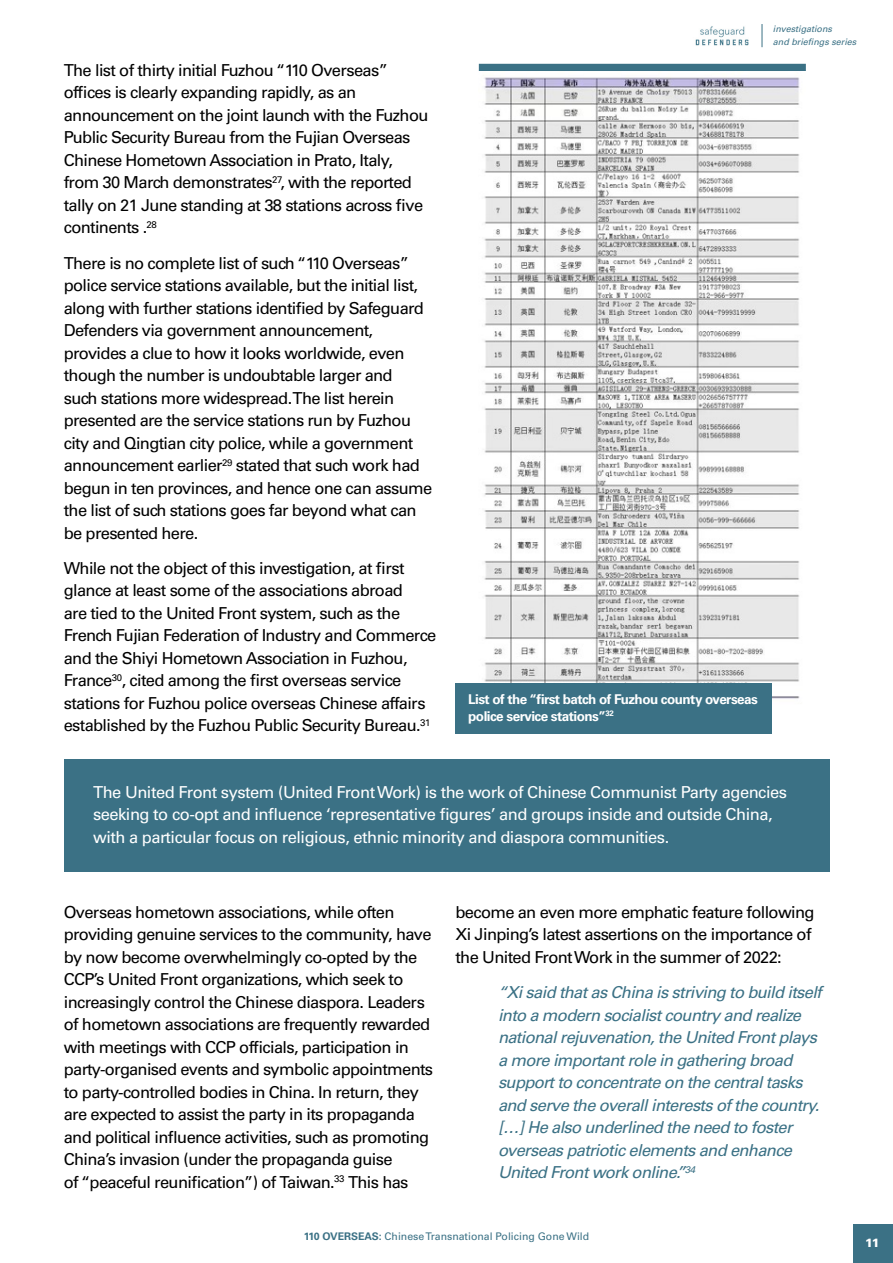
<style>
.page{position:relative;width:893px;height:1263px;background:#fff}
.page>*{position:absolute;margin:0;border:0;box-sizing:border-box;transform-origin:0 0}
.t1{font:16.5px/22.5px "Univers LT Std";letter-spacing:-.04em;color:#000}
.t2{font:italic 16.5px/22.5px "Univers LT Std";letter-spacing:-.04em;color:#3b7185}
.t3{font:16.5px/22.5px "Univers LT Std";letter-spacing:-.03em;color:#fff}
.t4{font:700 13.5px/16.5px "Univers LT Std";letter-spacing:-.04em;color:#fff}
.t5{font:900 12px "Univers LT Std";color:#fff}
.t6{font:10.5px "Univers LT Std";color:#3b7185}
.t7{font:italic 9px/13.5px "Univers LT Std";color:#3b7185}
.s1{font-weight:700}
</style>
<div class="page">
<div style="left:854px;top:1225px;width:39px;height:38px;background:#3b7185"></div>
<img style="left:695px;top:26px;width:54px;height:20px">
<svg style="left:762px;top:24px;width:1px;height:23px"></svg>
<div style="left:479px;top:64px;width:327px;height:7px;background:#3b7185"></div>
<img style="left:479px;top:77px;width:321px;height:622px">
<div style="left:455px;top:684px;width:317px;height:50px;background:#3b7185"></div>
<div style="left:64px;top:759px;width:766px;height:113px;background:#3b7185"></div>
<p class="t1" style="left:64px;top:59px;width:366px">The list of thirty initial Fuzhou “110 Overseas” offices is clearly expanding rapidly, as an announcement on the joint launch with the Fuzhou Public Security Bureau from the Fujian Overseas Chinese Hometown Association in Prato, Italy, from 30 March demonstrates<sup>27</sup>, with the reported tally on 21 June standing at 38 stations across five continents .<sup>28</sup></p>
<p class="t1" style="left:64px;top:251px;width:370px">There is no complete list of such “110 Overseas” police service stations available, but the initial list, along with further stations identified by Safeguard Defenders via government announcement, provides a clue to how it looks worldwide, even though the number is undoubtable larger and<br>such stations more widespread. The list herein presented are the service stations run by Fuzhou city and Qingtian city police, while a government announcement earlier<sup>29</sup> stated that such work had begun in ten provinces, and hence one can assume the list of such stations goes far beyond what can be presented here.</p>
<p class="t1" style="left:64px;top:557px;width:374px">While not the object of this investigation, at first glance at least some of the associations abroad<br>are tied to the United Front system, such as the French Fujian Federation of Industry and Commerce and the Shiyi Hometown Association in Fuzhou, France<sup>30</sup>, cited among the first overseas service stations for Fuzhou police overseas Chinese affairs established by the Fuzhou Public Security Bureau.<sup>31</sup></p>
<p class="t7" style="left:773px;top:22px;width:85px">investigations<br>and briefings series</p>
<p class="t4" style="left:468px;top:691px;width:291px">List of the “first batch of Fuzhou county overseas police service stations”<sup>32</sup></p>
<p class="t3" style="left:93px;top:780px;width:695px">The United Front system (United Front Work) is the work of Chinese Communist Party agencies seeking to co-opt and influence ‘representative figures’ and groups inside and outside China, with a particular focus on religious, ethnic minority and diaspora communities.</p>
<p class="t1" style="left:64px;top:901px;width:371px">Overseas hometown associations, while often providing genuine services to the community, have by now become overwhelmingly co-opted by the CCP’s United Front organizations, which seek to increasingly control the Chinese diaspora. Leaders of hometown associations are frequently rewarded with meetings with CCP officials, participation in party-organised events and symbolic appointments to party-controlled bodies in China. In return, they are expected to assist the party in its propaganda and political influence activities, such as promoting China’s invasion (under the propaganda guise<br>of “peaceful reunification”) of Taiwan.<sup>33</sup> This has</p>
<p class="t1" style="left:455px;top:901px;width:361px">become an even more emphatic feature following<br>Xi Jinping’s latest assertions on the importance of the United Front Work in the summer of 2022:</p>
<p class="t2" style="left:498px;top:981px;width:325px">“Xi said that as China is striving to build itself into a modern socialist country and realize national rejuvenation, the United Front plays a more important role in gathering broad support to concentrate on the central tasks and serve the overall interests of the country. […] He also underlined the need to foster overseas patriotic elements and enhance United Front work online.”<sup>34</sup></p>
<p class="t6" style="left:304px;top:1230px;width:287px"><span class="s1">110 OVERSEAS:</span> Chinese Transnational Policing Gone Wild</p>
<p class="t5" style="left:865px;top:1235px;width:16px">11</p>
</div>
